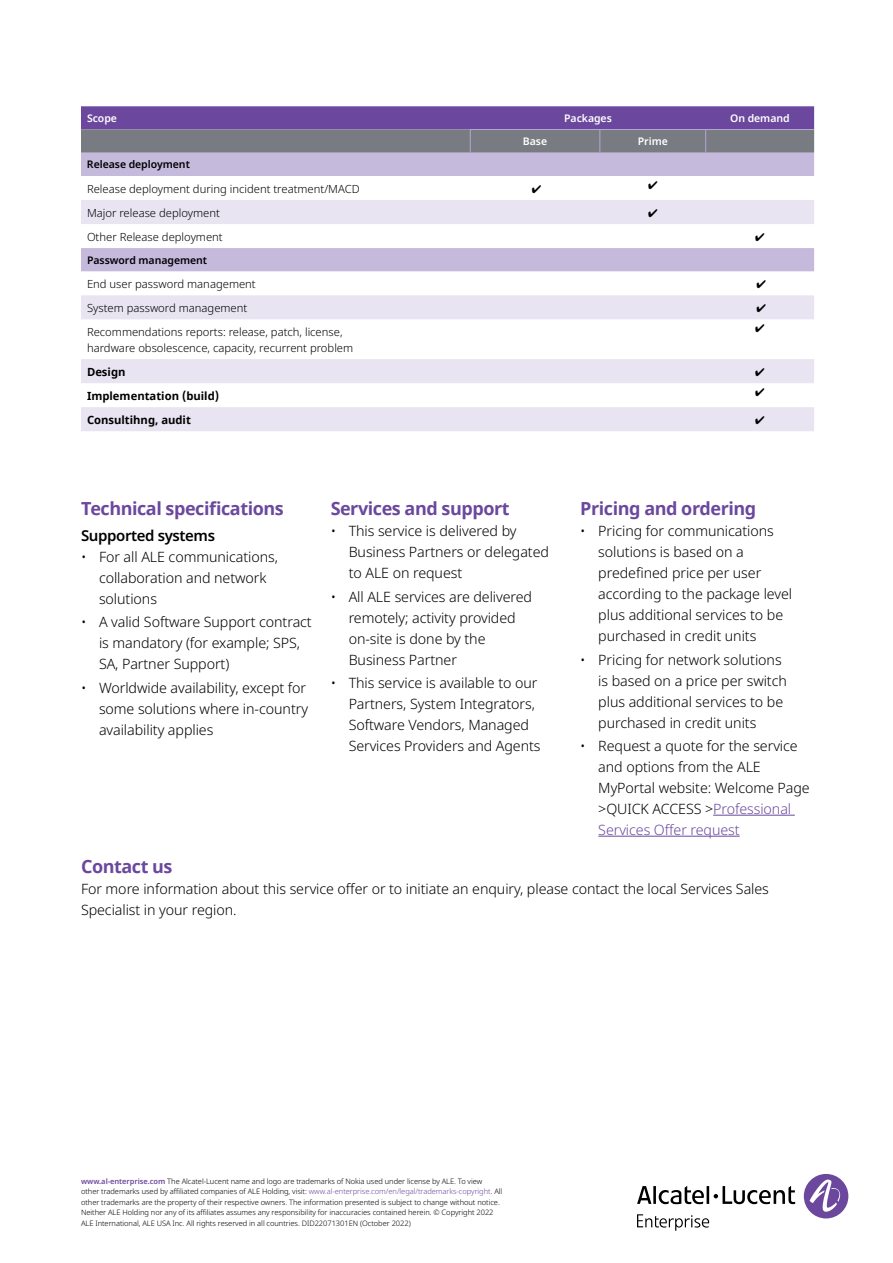
<style>
.page{position:relative;width:893px;height:1263px;background:#fff}
.page>*{position:absolute;margin:0;border:0;box-sizing:border-box;transform-origin:0 0}
.t1{font:700 18px "Noto Sans";letter-spacing:-.025em;color:#6b489d}
.t2{font:600 15px "Noto Sans";letter-spacing:-.025em;color:#000}
.t3{font:300 14.25px/21px "Noto Sans";letter-spacing:-.005em;color:#000}
.t4{font:300 11.25px/15.8px "Noto Sans";color:#000}
.t5{font:700 11.25px "Noto Sans";color:#000}
.t6{font:600 10.5px "Noto Sans";letter-spacing:-.005em;color:#000}
.t7{font:600 10.5px "Noto Sans";letter-spacing:-.005em;color:#fff}
.t8{font:300 7.5px/10.5px "Noto Sans";letter-spacing:-.005em;color:#000}
.s1{color:#6b489d}
.s2{font-weight:600;color:#6b489d}
</style>
<div class="page">
<div style="left:804px;top:1174px;width:44px;height:44px;background:#6b489d;border-radius:50%"></div>
<svg style="left:809px;top:1179px;width:34px;height:33px"></svg>
<svg style="left:637px;top:1186px;width:158px;height:18px"></svg>
<svg style="left:637px;top:1214px;width:72px;height:17px"></svg>
<div style="left:81px;top:153px;width:733px;height:23px;background:#c5b9dc"></div>
<svg style="left:81px;top:200px;width:733px;height:231px"></svg>
<svg style="left:81px;top:106px;width:733px;height:47px;background:#746491"></svg>
<hr style="left:713px;top:815px;width:82px;height:1px;background:#6b489d">
<hr style="left:598px;top:836px;width:142px;height:1px;background:#6b489d">
<svg style="left:648px;top:208px;width:9px;height:9px"></svg>
<svg style="left:755px;top:233px;width:9px;height:8px"></svg>
<svg style="left:757px;top:280px;width:9px;height:8px"></svg>
<svg style="left:757px;top:304px;width:9px;height:8px"></svg>
<svg style="left:755px;top:324px;width:9px;height:8px"></svg>
<svg style="left:755px;top:368px;width:9px;height:8px"></svg>
<svg style="left:755px;top:388px;width:9px;height:8px"></svg>
<svg style="left:755px;top:416px;width:9px;height:8px"></svg>
<p class="t7" style="left:87px;top:111px;width:31px">Scope</p>
<p class="t7" style="left:564px;top:111px;width:49px">Packages</p>
<p class="t7" style="left:730px;top:111px;width:61px">On demand</p>
<p class="t7" style="left:523px;top:134px;width:26px">Base</p>
<p class="t7" style="left:638px;top:134px;width:32px">Prime</p>
<p class="t6" style="left:87px;top:157px;width:104px">Release deployment</p>
<p class="t4" style="left:87px;top:181px;width:274px">Release deployment during incident treatment/MACD</p>
<p class="t4" style="left:87px;top:205px;width:134px">Major release deployment</p>
<p class="t4" style="left:87px;top:229px;width:137px">Other Release deployment</p>
<p class="t6" style="left:87px;top:253px;width:122px">Password management</p>
<p class="t4" style="left:87px;top:276px;width:170px">End user password management</p>
<p class="t4" style="left:87px;top:300px;width:162px">System password management</p>
<p class="t4" style="left:87px;top:324px;width:268px">Recommendations reports: release, patch, license, hardware obsolescence, capacity, recurrent problem</p>
<p class="t5" style="left:87px;top:364px;width:40px">Design</p>
<p class="t5" style="left:87px;top:388px;width:134px">Implementation (build)</p>
<p class="t5" style="left:87px;top:412px;width:105px">Consultihng, audit</p>
<p class="t1" style="left:81px;top:496px;width:204px">Technical specifications</p>
<p class="t2" style="left:81px;top:525px;width:136px">Supported systems</p>
<p class="t3" style="left:99px;top:547px;width:180px;text-indent:-18px">• For all ALE communications, collaboration and network solutions</p>
<p class="t3" style="left:99px;top:612px;width:214px;text-indent:-18px">• A valid Software Support contract is mandatory (for example; SPS,<br>SA, Partner Support)</p>
<p class="t3" style="left:99px;top:677px;width:211px;text-indent:-18px">• Worldwide availability, except for some solutions where in-country availability applies</p>
<p class="t1" style="left:331px;top:496px;width:180px">Services and support</p>
<p class="t3" style="left:349px;top:521px;width:202px;text-indent:-18px">• This service is delivered by<br>Business Partners or delegated to ALE on request</p>
<p class="t3" style="left:349px;top:586px;width:185px;text-indent:-18px">• All ALE services are delivered remotely; activity provided on-site is done by the<br>Business Partner</p>
<p class="t3" style="left:349px;top:672px;width:193px;text-indent:-18px">• This service is available to our<br>Partners, System Integrators,<br>Software Vendors, Managed<br>Services Providers and Agents</p>
<p class="t1" style="left:580px;top:496px;width:177px">Pricing and ordering</p>
<p class="t3" style="left:598px;top:521px;width:195px;text-indent:-18px">• Pricing for communications solutions is based on a predefined price per user according to the package level plus additional services to be purchased in credit units</p>
<p class="t3" style="left:598px;top:649px;width:190px;text-indent:-18px">• Pricing for network solutions is based on a price per switch plus additional services to be purchased in credit units</p>
<p class="t3" style="left:598px;top:735px;width:213px;text-indent:-18px">• Request a quote for the service and options from the ALE<br>MyPortal website: Welcome Page &gt;QUICK ACCESS &gt;<span class="s1">Professional<br>Services Offer request</span></p>
<p class="t1" style="left:81px;top:853px;width:93px">Contact us</p>
<p class="t3" style="left:81px;top:878px;width:689px">For more information about this service offer or to initiate an enquiry, please contact the local Services Sales<br>Specialist in your region.</p>
<p class="t8" style="left:81px;top:1176px;width:423px"><span class="s2">www.al-enterprise.com</span> The Alcatel-Lucent name and logo are trademarks of Nokia used under license by ALE. To view other trademarks used by affiliated companies of ALE Holding, visit: <span class="s1">www.al-enterprise.com/en/legal/trademarks-copyright</span>. All other trademarks are the property of their respective owners. The information presented is subject to change without notice.<br>Neither ALE Holding nor any of its affiliates assumes any responsibility for inaccuracies contained herein. © Copyright 2022<br>ALE International, ALE USA Inc. All rights reserved in all countries. DID22071301EN (October 2022)</p>
</div>
